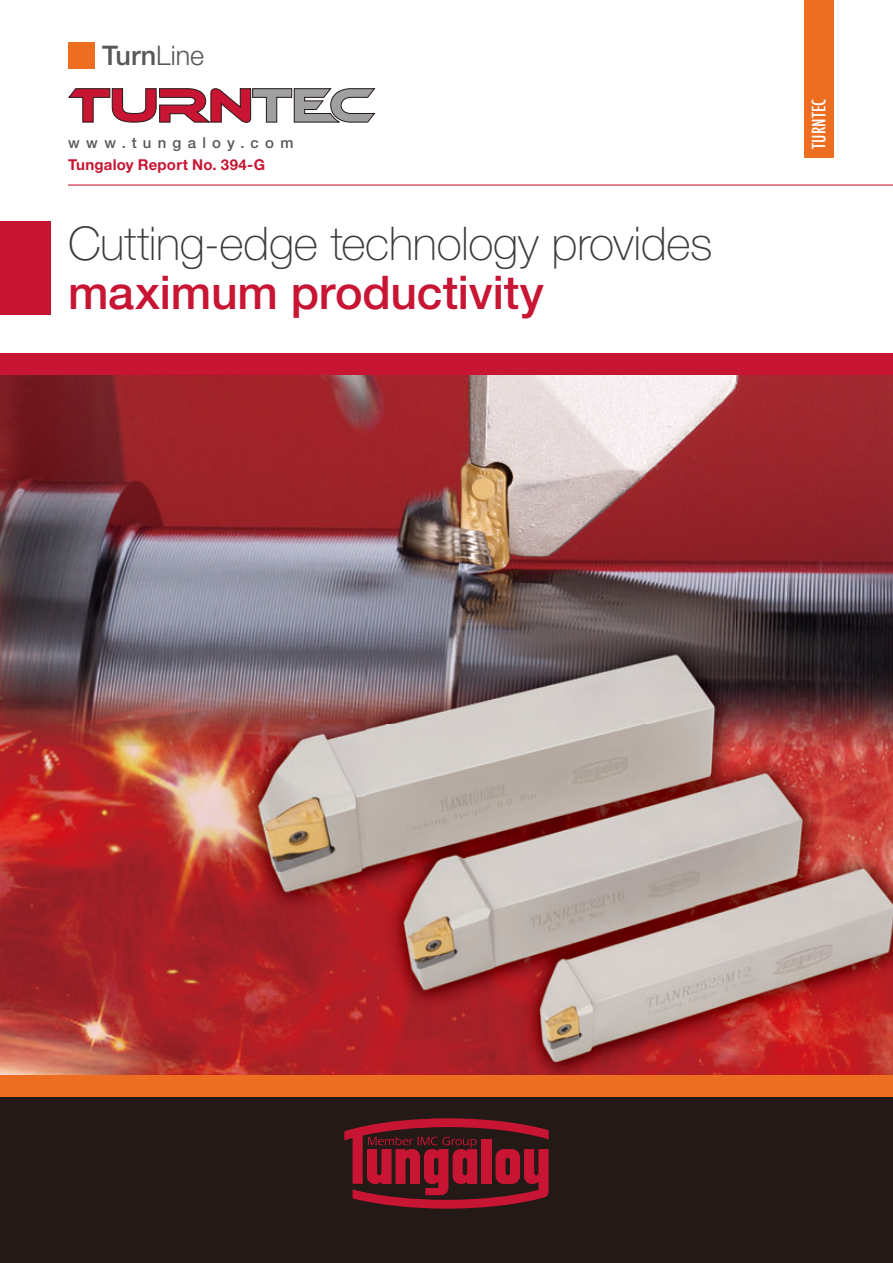
<style>
.page{position:relative;width:893px;height:1263px;background:#fff}
.page>*{position:absolute;margin:0;border:0;box-sizing:border-box;transform-origin:0 0}
.t1{font:100 46.5px "Helvetica Neue LTW1 G";letter-spacing:-.01em;color:#3f3b3a}
.t2{font:500 46.5px "Helvetica Neue LTW1 G";letter-spacing:-.005em;color:#c81533}
.t3{font:500 27px "Helvetica Neue LTW1 G";color:#595857}
.t4{font:500 condensed 18px "Futura";letter-spacing:.005em;color:#fff}
.t5{font:700 15px "Helvetica Neue LTW1 G";letter-spacing:.015em;color:#c81533}
.t6{font:500 15px "Helvetica Neue LTW1 G";letter-spacing:.415em;color:#595857}
.s1{font-weight:300}
</style>
<div class="page">
<div style="left:68px;top:43px;width:27px;height:26px;background:#ed6d21"></div>
<div style="left:0;top:221px;width:51px;height:94px;background:#c81533"></div>
<hr style="left:68px;top:185px;width:825px;height:1px;background:#c81533">
<div style="left:804px;top:0;width:29px;height:157px;background:#ed6d21"></div>
<img style="left:0;top:374px;width:893px;height:702px">
<div style="left:0;top:1097px;width:893px;height:166px;background:#231916"></div>
<div style="left:0;top:1076px;width:893px;height:21px;background:#ed6d21"></div>
<div style="left:0;top:353px;width:893px;height:21px;background:#c81533"></div>
<svg style="left:344px;top:1118px;width:205px;height:91px"></svg>
<svg style="left:68px;top:88px;width:308px;height:35px"></svg>
<p class="t3" style="left:102px;top:46px;width:104px">Turn<span class="s1">Line</span></p>
<p class="t6" style="left:68px;top:137px;width:227px">www.tungaloy.com</p>
<p class="t5" style="left:68px;top:160px;width:199px">Tungaloy Report No. 394-G</p>
<p class="t1" style="left:68px;top:227px;width:646px">Cutting-edge technology provides</p>
<p class="t2" style="left:68px;top:276px;width:478px">maximum productivity</p>
<p class="t4" style="left:808px;top:149px;width:52px;rotate:-90deg">TURNTEC</p>
</div>
